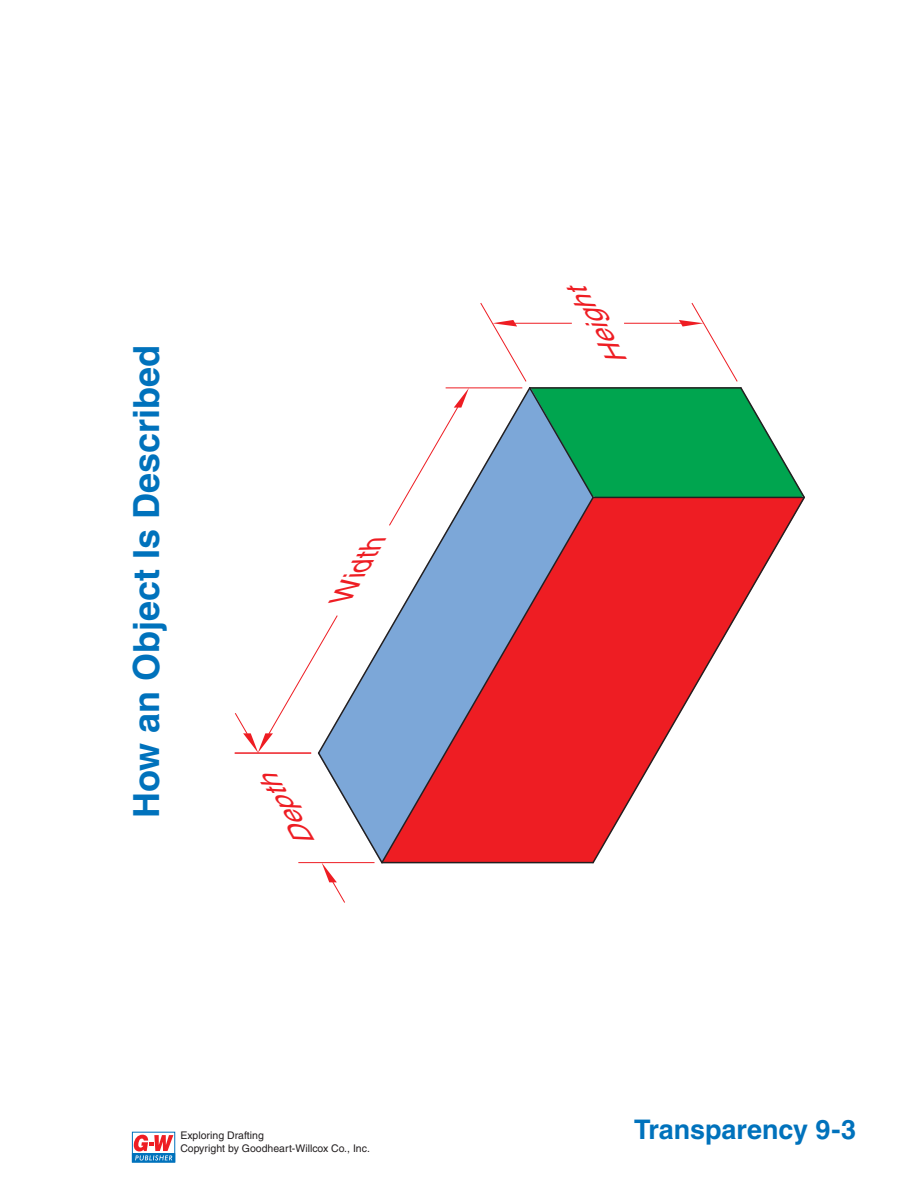
<style>
.page{position:relative;width:919px;height:1190px;background:#fff}
.page>*{position:absolute;margin:0;border:0;box-sizing:border-box;transform-origin:0 0}
.t1{font:700 36px "Helvetica";color:#0072bc}
.t2{font:700 27px "Helvetica";letter-spacing:-.005em;color:#0072bc}
.t3{font:italic 25.65px "Helvetica";color:#ee1d23;scale:1.17 1}
.t4{font:italic 25.35px "Helvetica";color:#ee1d23;scale:1.18 1}
.t5{font:10.5px/13.5px "Helvetica";color:#231f20}
</style>
<div class="page">
<svg style="left:134px;top:1134px;width:39px;height:26px"></svg>
<div style="left:132px;top:1132px;width:43px;height:30px;border:1px solid #0072bc"></div>
<svg style="left:595px;top:499px;width:209px;height:362px"></svg>
<svg style="left:384px;top:499px;width:211px;height:365px;background:#d73441"></svg>
<svg style="left:384px;top:387px;width:148px;height:368px;background:#a199bb"></svg>
<svg style="left:480px;top:303px;width:325px;height:196px"></svg>
<hr style="left:446px;top:387px;width:76px;height:1px;background:#ee1d23">
<svg style="left:234px;top:615px;width:150px;height:288px"></svg>
<svg style="left:389px;top:388px;width:80px;height:138px"></svg>
<h1 class="t1" style="left:125px;top:818px;width:475px;rotate:-90deg">How an Object Is Described</h1>
<h3 class="t3" style="left:328px;top:591px;width:67px;rotate:-60deg">Width</h3>
<h3 class="t4" style="left:295px;top:854px;width:69px;rotate:-120deg">Depth</h3>
<p class="t5" style="left:180px;top:1128px;width:191px">Exploring Drafting<br>Copyright by Goodheart-Willcox Co., Inc.</p>
<h3 class="t4" style="left:608px;top:373px;width:75px;rotate:-120deg">Height</h3>
<h2 class="t2" style="left:634px;top:1113px;width:223px">Transparency 9-3</h2>
</div>
